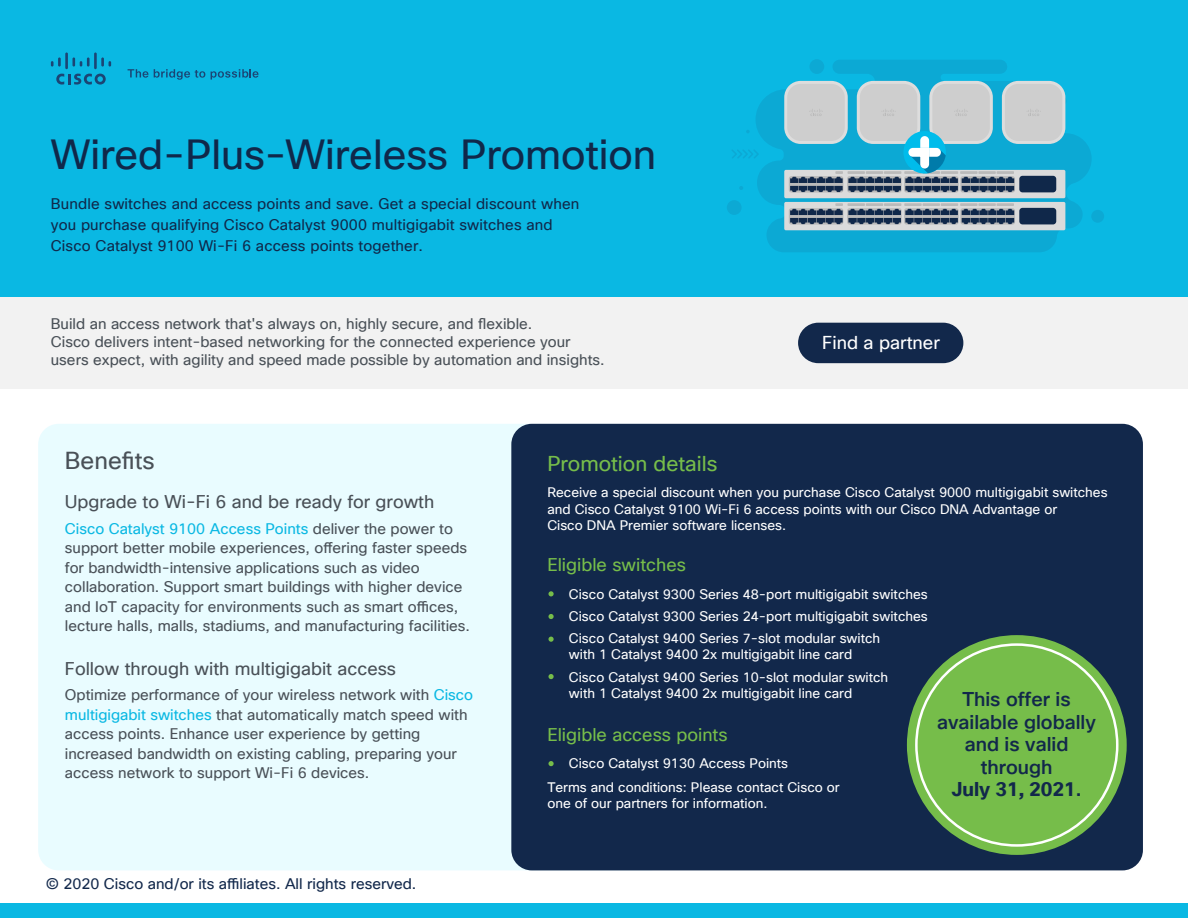
<style>
.page{position:relative;width:1188px;height:918px;background:#fff}
.page>*{position:absolute;margin:0;border:0;box-sizing:border-box;transform-origin:0 0}
.t1{font:41.1px "Cisco Sans TT";color:#10284a}
.t2{font:24px "Cisco Sans TT";color:#495057}
.t3{font:21px "Cisco Sans TT";color:#76bd4a}
.t4{font:500 19.5px/22.5px "Cisco Sans TT";color:#12284b;text-align:center}
.t5{font:18.15px "Cisco Sans TT";color:#fff}
.t6{font:18px "Cisco Sans TT";color:#495057}
.t7{font:18px "Cisco Sans TT";color:#76bd4a}
.t8{font:15px/19.5px "Cisco Sans TT";color:#495057}
.t9{font:15px/21px "Cisco Sans TT";letter-spacing:.01em;color:#10284a}
.t10{font:15px "Cisco Sans TT";color:#12284b}
.t11{font:13.5px/22.2px "Cisco Sans TT";color:#fff}
.s1{color:#0ab8e3}
.s2{font-weight:700}
</style>
<div class="page">
<div style="left:38px;top:424px;width:632px;height:446px;background:#e9fcff;border-radius:20px"></div>
<div style="left:511px;top:424px;width:632px;height:446px;background:#12284b;border-radius:20px"></div>
<div style="left:0;top:0;width:1188px;height:302px;background:#0ab8e3"></div>
<div style="left:0;top:904px;width:1188px;height:14px;background:#0ab8e3"></div>
<div style="left:0;top:297px;width:1188px;height:92px;background:#f2f2f2"></div>
<svg style="left:56px;top:74px;width:50px;height:11px"></svg>
<svg style="left:51px;top:57px;width:10px;height:10px"></svg>
<hr style="left:65px;top:52px;width:3px;height:17px;background:#1b4574">
<svg style="left:73px;top:57px;width:17px;height:10px"></svg>
<hr style="left:94px;top:53px;width:3px;height:16px;background:#1b4574">
<svg style="left:101px;top:57px;width:10px;height:10px"></svg>
<svg style="left:128px;top:69px;width:20px;height:9px"></svg>
<svg style="left:154px;top:69px;width:51px;height:11px"></svg>
<svg style="left:211px;top:69px;width:48px;height:11px"></svg>
<svg style="left:756px;top:60px;width:335px;height:192px;fill:#0ca9d4"></svg>
<svg style="left:732px;top:149px;width:27px;height:10px"></svg>
<div style="left:809px;top:59px;width:15px;height:15px;background:#0ca9d4;border-radius:50%"></div>
<div style="left:727px;top:200px;width:15px;height:15px;background:#0ca9d4;border-radius:50%"></div>
<svg style="left:739px;top:186px;width:4px;height:4px"></svg>
<div style="left:1091px;top:210px;width:13px;height:13px;background:#0ca9d4;border-radius:50%"></div>
<div style="left:784px;top:202px;width:281px;height:28px;background:#dbdbdb;border-radius:2px"></div>
<svg style="left:789px;top:208px;width:54px;height:17px"></svg>
<svg style="left:847px;top:208px;width:55px;height:17px"></svg>
<svg style="left:904px;top:208px;width:55px;height:17px"></svg>
<svg style="left:960px;top:208px;width:55px;height:17px"></svg>
<div style="left:1019px;top:208px;width:37px;height:16px;background:#10284a;border-radius:3px"></div>
<svg style="left:790px;top:203px;width:224px;height:21px"></svg>
<hr style="left:866px;top:203px;width:17px;height:3px;background:#bababa">
<hr style="left:884px;top:203px;width:17px;height:3px;background:#bababa">
<hr style="left:904px;top:203px;width:18px;height:3px;background:#bababa">
<hr style="left:923px;top:203px;width:17px;height:3px;background:#bababa">
<hr style="left:941px;top:203px;width:17px;height:3px;background:#bababa">
<hr style="left:960px;top:203px;width:18px;height:3px;background:#bababa">
<hr style="left:978px;top:203px;width:18px;height:3px;background:#bababa">
<hr style="left:997px;top:203px;width:17px;height:3px;background:#bababa">
<div style="left:784px;top:170px;width:281px;height:28px;background:#dbdbdb;border-radius:2px"></div>
<svg style="left:789px;top:176px;width:54px;height:17px"></svg>
<svg style="left:847px;top:176px;width:55px;height:17px"></svg>
<svg style="left:904px;top:176px;width:55px;height:17px"></svg>
<svg style="left:960px;top:176px;width:55px;height:17px"></svg>
<svg style="left:784px;top:81px;width:296px;height:111px"></svg>
<div style="left:920px;top:148px;width:9px;height:9px;background:#fff"></div>
<div style="left:798px;top:323px;width:165px;height:40px;background:#12284b;border-radius:20px"></div>
<svg style="left:548px;top:591px;width:6px;height:5px"></svg>
<svg style="left:548px;top:614px;width:6px;height:5px"></svg>
<svg style="left:548px;top:761px;width:6px;height:5px"></svg>
<svg style="left:548px;top:637px;width:6px;height:5px"></svg>
<svg style="left:548px;top:674px;width:6px;height:5px"></svg>
<div style="left:907px;top:635px;width:220px;height:220px;background:#76bd4a;border-radius:50%"></div>
<h1 class="t1" style="left:51px;top:128px;width:607px">Wired-Plus-Wireless Promotion</h1>
<p class="t9" style="left:51px;top:194px;width:530px">Bundle switches and access points and save. Get a special discount when you purchase qualifying Cisco Catalyst 9000 multigigabit switches and<br>Cisco Catalyst 9100 Wi-Fi 6 access points together.</p>
<p class="t8" style="left:51px;top:315px;width:555px;line-height:18px">Build an access network that's always on, highly secure, and flexible.<br>Cisco delivers intent-based networking for the connected experience your users expect, with agility and speed made possible by automation and insights.</p>
<p class="t5" style="left:822px;top:331px;width:119px">Find a partner</p>
<h2 class="t2" style="left:65px;top:445px;width:91px">Benefits</h2>
<p class="t6" style="left:65px;top:490px;width:371px">Upgrade to Wi-Fi 6 and be ready for growth</p>
<p class="t8" style="left:65px;top:519px;width:407px"><span class="s1">Cisco Catalyst 9100 Access Points</span> deliver the power to support better mobile experiences, offering faster speeds for bandwidth-intensive applications such as video collaboration. Support smart buildings with higher device and IoT capacity for environments such as smart offices, lecture halls, malls, stadiums, and manufacturing facilities.</p>
<p class="t6" style="left:65px;top:657px;width:333px">Follow through with multigigabit access</p>
<p class="t8" style="left:65px;top:686px;width:410px">Optimize performance of your wireless network with <span class="s1">Cisco multigigabit switches</span> that automatically match speed with access points. Enhance user experience by getting increased bandwidth on existing cabling, preparing your access network to support Wi-Fi 6 devices.</p>
<p class="t10" style="left:46px;top:874px;width:372px">© 2020 Cisco and/or its affiliates. All rights reserved.</p>
<h3 class="t3" style="left:547px;top:450px;width:172px">Promotion details</h3>
<p class="t11" style="left:547px;top:485px;width:562px;line-height:16.2px">Receive a special discount when you purchase Cisco Catalyst 9000 multigigabit switches and Cisco Catalyst 9100 Wi-Fi 6 access points with our Cisco DNA Advantage or<br>Cisco DNA Premier software licenses.</p>
<p class="t7" style="left:547px;top:553px;width:140px">Eligible switches</p>
<p class="t11" style="left:569px;top:583px;width:360px;text-align:justify">Cisco Catalyst 9300 Series 48-port multigigabit switches Cisco Catalyst 9300 Series 24-port multigigabit switches Cisco Catalyst 9400 Series 7-slot modular switch</p>
<p class="t11" style="left:569px;top:644px;width:321px">with 1 Catalyst 9400 2x multigigabit line card<br>Cisco Catalyst 9400 Series 10-slot modular switch</p>
<p class="t11" style="left:569px;top:682px;width:285px">with 1 Catalyst 9400 2x multigigabit line card</p>
<p class="t7" style="left:547px;top:723px;width:182px">Eligible access points</p>
<p class="t11" style="left:547px;top:752px;width:294px;line-height:23.9px;text-indent:22px">Cisco Catalyst 9130 Access Points<br>Terms and conditions: Please contact Cisco or</p>
<p class="t11" style="left:547px;top:793px;width:222px">one of our partners for information.</p>
<h3 class="t4" style="left:937px;top:689px;width:160px">This offer is available globally and is valid through<br><span class="s2">July 31, 2021</span>.</h3>
</div>
